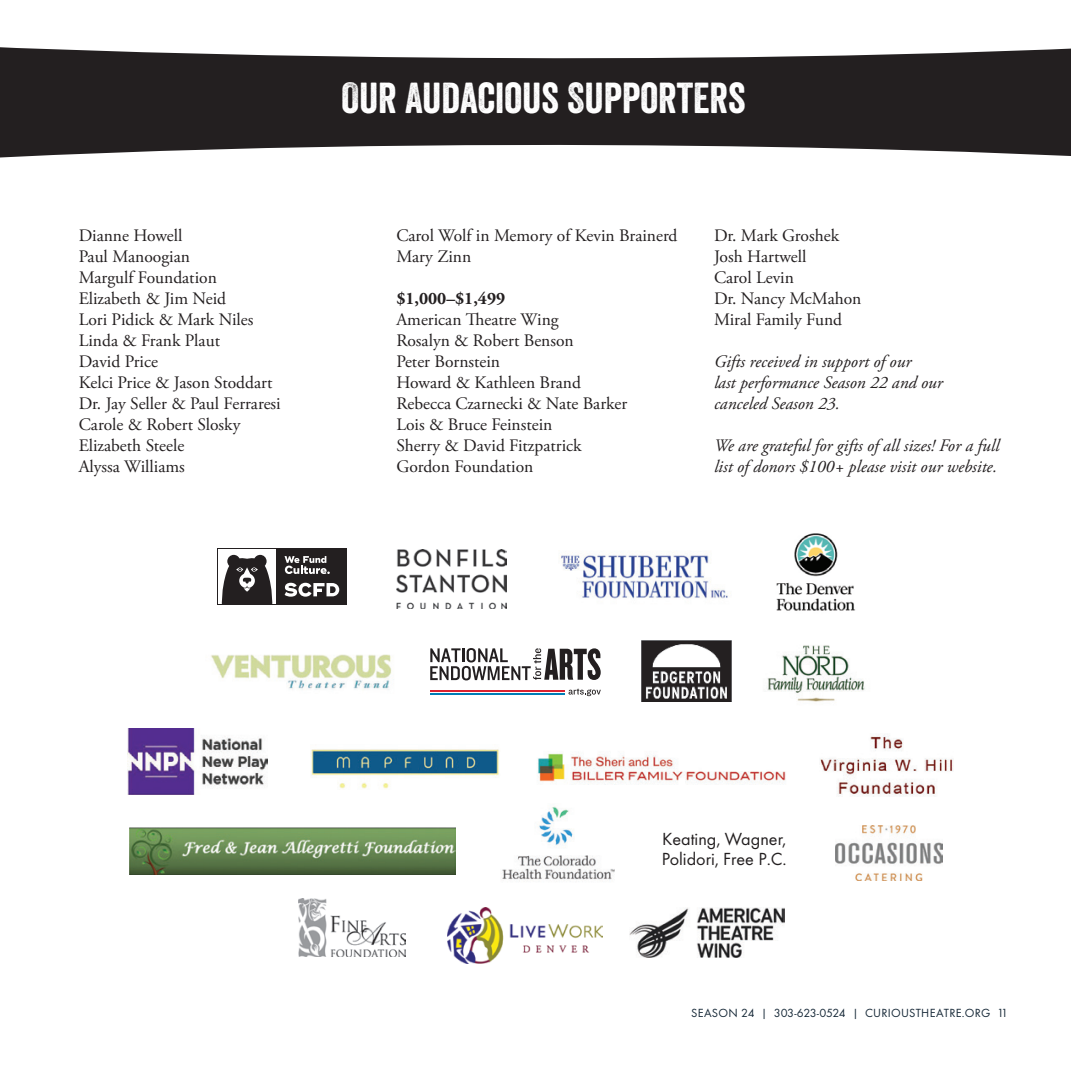
<style>
.page{position:relative;width:1071px;height:1071px;background:#fff}
.page>*{position:absolute;margin:0;border:0;box-sizing:border-box;transform-origin:0 0}
.t1{font:42px "Veneer";color:#fff}
.t2{font:18.2px/20.5px "Futura Book DTC";color:#231f20}
.t3{font:17.5px/21px "Adobe Garamond Pro";color:#231f20}
.t4{font:italic 17.5px/21px "Adobe Garamond Pro";color:#231f20}
.t5{font:700 17.5px "Adobe Garamond Pro";color:#231f20}
.t6{font:12.25px "Futura Book DTC";letter-spacing:.02em;color:#172938}
</style>
<div class="page">
<svg style="left:1px;top:47px;width:1070px;height:111px;background:#444142"></svg>
<svg style="left:0;top:47px;width:1px;height:111px"></svg>
<div style="left:276px;top:548px;width:71px;height:57px;background:#231f20"></div>
<svg style="left:285px;top:556px;width:45px;height:18px"></svg>
<svg style="left:285px;top:583px;width:54px;height:14px"></svg>
<svg style="left:221px;top:555px;width:52px;height:50px"></svg>
<img style="left:311px;top:749px;width:188px;height:40px">
<hr style="left:430px;top:690px;width:135px;height:1px;background:#db2230">
<hr style="left:430px;top:693px;width:135px;height:2px;background:#007db5">
<svg style="left:430px;top:648px;width:171px;height:32px"></svg>
<svg style="left:569px;top:689px;width:32px;height:7px"></svg>
<img style="left:211px;top:654px;width:181px;height:36px">
<img style="left:127px;top:729px;width:141px;height:65px">
<img style="left:642px;top:641px;width:89px;height:60px">
<img style="left:397px;top:550px;width:110px;height:59px">
<img style="left:767px;top:645px;width:98px;height:57px">
<img style="left:776px;top:533px;width:80px;height:78px">
<img style="left:538px;top:753px;width:248px;height:32px">
<img style="left:820px;top:735px;width:133px;height:61px">
<img style="left:299px;top:899px;width:107px;height:57px">
<img style="left:630px;top:908px;width:154px;height:50px">
<img style="left:130px;top:827px;width:325px;height:47px">
<img style="left:560px;top:553px;width:169px;height:46px">
<img style="left:502px;top:806px;width:113px;height:74px">
<img style="left:835px;top:826px;width:107px;height:54px">
<img style="left:448px;top:908px;width:154px;height:56px">
<h1 class="t1" style="left:341px;top:72px;width:406px">OUR AUDACIOUS SUPPORTERS</h1>
<p class="t3" style="left:79px;top:226px;width:204px">Dianne Howell<br>Paul Manoogian<br>Margulf Foundation<br>Elizabeth &amp; Jim Neid<br>Lori Pidick &amp; Mark Niles<br>Linda &amp; Frank Plaut<br>David Price<br>Kelci Price &amp; Jason Stoddart<br>Dr. Jay Seller &amp; Paul Ferraresi<br>Carole &amp; Robert Slosky<br>Elizabeth Steele<br>Alyssa Williams</p>
<p class="t3" style="left:396px;top:226px;width:283px">Carol Wolf in Memory of Kevin Brainerd<br>Mary Zinn</p>
<p class="t5" style="left:396px;top:288px;width:110px">$1,000–$1,499</p>
<p class="t3" style="left:396px;top:310px;width:232px">American Theatre Wing<br>Rosalyn &amp; Robert Benson<br>Peter Bornstein<br>Howard &amp; Kathleen Brand<br>Rebecca Czarnecki &amp; Nate Barker<br>Lois &amp; Bruce Feinstein<br>Sherry &amp; David Fitzpatrick<br>Gordon Foundation</p>
<p class="t3" style="left:714px;top:226px;width:149px">Dr. Mark Groshek<br>Josh Hartwell<br>Carol Levin<br>Dr. Nancy McMahon<br>Miral Family Fund</p>
<p class="t4" style="left:714px;top:351px;width:230px">Gifts received in support of our<br>last performance Season 22 and our canceled Season 23.</p>
<p class="t4" style="left:714px;top:435px;width:287px">We are grateful for gifts of all sizes! For a full list of donors $100+ please visit our website.</p>
<p class="t2" style="left:662px;top:828px;width:126px">Keating, Wagner,<br>Polidori, Free P.C.</p>
<p class="t6" style="left:691px;top:1006px;width:318px">SEASON 24 | 303-623-0524 | CURIOUSTHEATRE.ORG 11</p>
</div>
